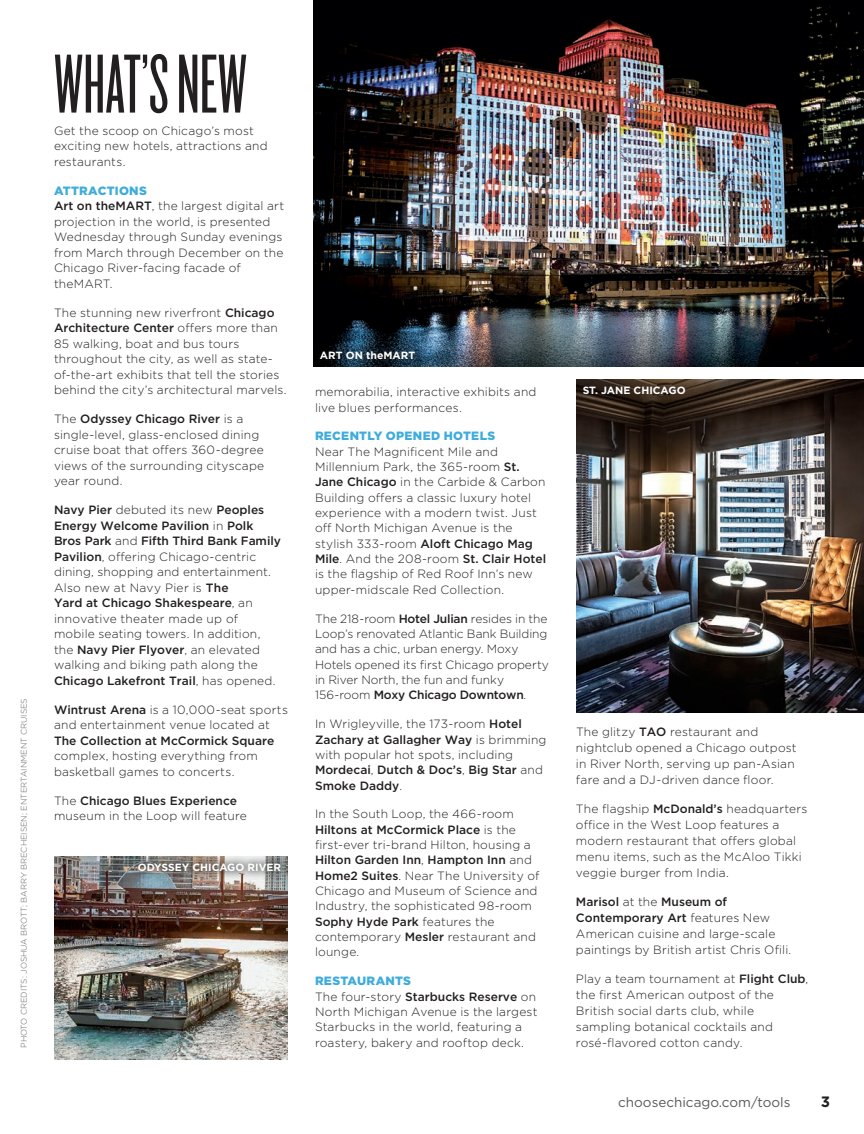
<style>
.page{position:relative;width:864px;height:1134px;background:#fff}
.page>*{position:absolute;margin:0;border:0;box-sizing:border-box;transform-origin:0 0}
.t1{font:87px "Knockout HTF26 Junior Flyweight";color:#231f20}
.t2{font:700 15px "Gotham";color:#231f20}
.t3{font:13.5px "Gotham";color:#57585a}
.body_copy{font:300 12px/15.5px "Gotham";letter-spacing:.015em;color:#231f20}
.sm_bold_header{font:900 12px "Gotham";letter-spacing:.02em;color:#3eacdc}
.photo_caption_white{font:700 10.5px "Gotham";color:#fff}
.photo_credits_gray{font:300 8.25px "Gotham";color:#636366}
.s1{font-weight:500}
</style>
<div class="page">
<img style="left:313px;top:0;width:551px;height:366px">
<img style="left:576px;top:379px;width:288px;height:334px">
<div style="left:574px;top:377px;width:120px;height:26px;background:#231f20;opacity:.75"></div>
<div style="left:311px;top:342px;width:113px;height:26px;background:#231f20;opacity:.75"></div>
<img style="left:54px;top:856px;width:234px;height:203px">
<div style="left:129px;top:854px;width:161px;height:26px;background:#231f20;opacity:.75"></div>
<p class="photo_credits_gray" style="left:19px;top:1048px;width:351px;rotate:-90deg">PHOTO CREDITS: JOSHUA BROTT; BARRY BRECHEISEN; ENTERTAINMENT CRUISES</p>
<p class="t1" style="left:54px;top:42px;width:195px">WHAT’S NEW</p>
<p class="body_copy" style="left:54px;top:123px;width:215px">Get the scoop on Chicago’s most exciting new hotels, attractions and restaurants.</p>
<p class="sm_bold_header" style="left:54px;top:182px;width:94px">ATTRACTIONS</p>
<p class="body_copy" style="left:54px;top:198px;width:232px"><span class="s1">Art on theMART</span>, the largest digital art projection in the world, is presented<br>Wednesday through Sunday evenings from March through December on the<br>Chicago River-facing facade of theMART.</p>
<p class="body_copy" style="left:54px;top:304px;width:234px">The stunning new riverfront <span class="s1">Chicago Architecture Center</span> offers more than 85 walking, boat and bus tours throughout the city, as well as state&shy;of-the-art exhibits that tell the stories behind the city’s architectural marvels.</p>
<p class="body_copy" style="left:54px;top:411px;width:212px">The <span class="s1">Odyssey Chicago River</span> is a single-level, glass-enclosed dining cruise boat that offers 360-degree views of the surrounding cityscape year round.</p>
<p class="body_copy" style="left:54px;top:502px;width:228px"><span class="s1">Navy Pier</span> debuted its new <span class="s1">Peoples Energy Welcome Pavilion</span> in <span class="s1">Polk Bros Park</span> and <span class="s1">Fifth Third Bank Family Pavilion</span>, offering Chicago-centric dining, shopping and entertainment.<br>Also new at Navy Pier is <span class="s1">The<br>Yard at Chicago Shakespeare</span>, an innovative theater made up of mobile seating towers. In addition, the <span class="s1">Navy Pier Flyover</span>, an elevated walking and biking path along the <span class="s1">Chicago Lakefront Trail</span>, has opened.</p>
<p class="body_copy" style="left:54px;top:701px;width:236px"><span class="s1">Wintrust Arena</span> is a 10,000-seat sports and entertainment venue located at <span class="s1">The Collection at McCormick Square </span>complex, hosting everything from basketball games to concerts.</p>
<p class="body_copy" style="left:54px;top:792px;width:194px">The <span class="s1">Chicago Blues Experience </span>museum in the Loop will feature</p>
<p class="photo_caption_white" style="left:138px;top:861px;width:145px">ODYSSEY CHICAGO RIVER</p>
<p class="photo_caption_white" style="left:320px;top:349px;width:97px">ART ON theMART</p>
<p class="body_copy" style="left:315px;top:384px;width:223px">memorabilia, interactive exhibits and live blues performances.</p>
<p class="sm_bold_header" style="left:315px;top:428px;width:182px">RECENTLY OPENED HOTELS</p>
<p class="body_copy" style="left:315px;top:444px;width:233px">Near The Magnificent Mile and Millennium Park, the 365-room <span class="s1">St.<br>Jane Chicago</span> in the Carbide &amp; Carbon Building offers a classic luxury hotel experience with a modern twist. Just off North Michigan Avenue is the stylish 333-room <span class="s1">Aloft Chicago Mag Mile</span>. And the 208-room <span class="s1">St. Clair Hotel </span>is the flagship of Red Roof Inn’s new upper-midscale Red Collection.</p>
<p class="body_copy" style="left:315px;top:610px;width:235px">The 218-room <span class="s1">Hotel Julian</span> resides in the Loop’s renovated Atlantic Bank Building and has a chic, urban energy. Moxy Hotels opened its first Chicago property in River North, the fun and funky 156-room <span class="s1">Moxy Chicago Downtown</span>.</p>
<p class="body_copy" style="left:315px;top:716px;width:233px">In Wrigleyville, the 173-room <span class="s1">Hotel<br>Zachary at Gallagher Way</span> is brimming with popular hot spots, including<br><span class="s1">Mordecai</span>, <span class="s1">Dutch &amp; Doc’s</span>, <span class="s1">Big Star</span> and<br><span class="s1">Smoke Daddy</span>.</p>
<p class="body_copy" style="left:315px;top:806px;width:226px">In the South Loop, the 466-room<br><span class="s1">Hiltons at McCormick Place</span> is the first-ever tri-brand Hilton, housing a<br><span class="s1">Hilton Garden Inn</span>, <span class="s1">Hampton Inn</span> and<br><span class="s1">Home2 Suites</span>. Near The University of<br>Chicago and Museum of Science and<br>Industry, the sophisticated 98-room<br><span class="s1">Sophy Hyde Park</span> features the contemporary <span class="s1">Mesler</span> restaurant and lounge.</p>
<p class="sm_bold_header" style="left:315px;top:973px;width:98px">RESTAURANTS</p>
<p class="body_copy" style="left:315px;top:988px;width:224px">The four-story <span class="s1">Starbucks Reserve</span> on North Michigan Avenue is the largest Starbucks in the world, featuring a roastery, bakery and rooftop deck.</p>
<p class="photo_caption_white" style="left:583px;top:384px;width:104px">ST. JANE CHICAGO</p>
<p class="body_copy" style="left:576px;top:724px;width:222px;line-height:15.9px">The glitzy <span class="s1">TAO</span> restaurant and nightclub opened a Chicago outpost in River North, serving up pan-Asian fare and a DJ-driven dance floor.</p>
<p class="body_copy" style="left:576px;top:801px;width:233px;line-height:15.9px">The flagship <span class="s1">McDonald’s</span> headquarters office in the West Loop features a modern restaurant that offers global menu items, such as the McAloo Tikki veggie burger from India.</p>
<p class="body_copy" style="left:576px;top:894px;width:217px;line-height:15.9px"><span class="s1">Marisol</span> at the <span class="s1">Museum of<br>Contemporary Art</span> features New<br>American cuisine and large-scale paintings by British artist Chris Ofili.</p>
<p class="body_copy" style="left:576px;top:971px;width:234px;line-height:15.9px">Play a team tournament at <span class="s1">Flight Club</span>, the first American outpost of the British social darts club, while sampling botanical cocktails and rosé-flavored cotton candy.</p>
<p class="t3" style="left:618px;top:1094px;width:174px">choosechicago.com/tools</p>
<p class="t2" style="left:821px;top:1092px;width:11px">3</p>
</div>
